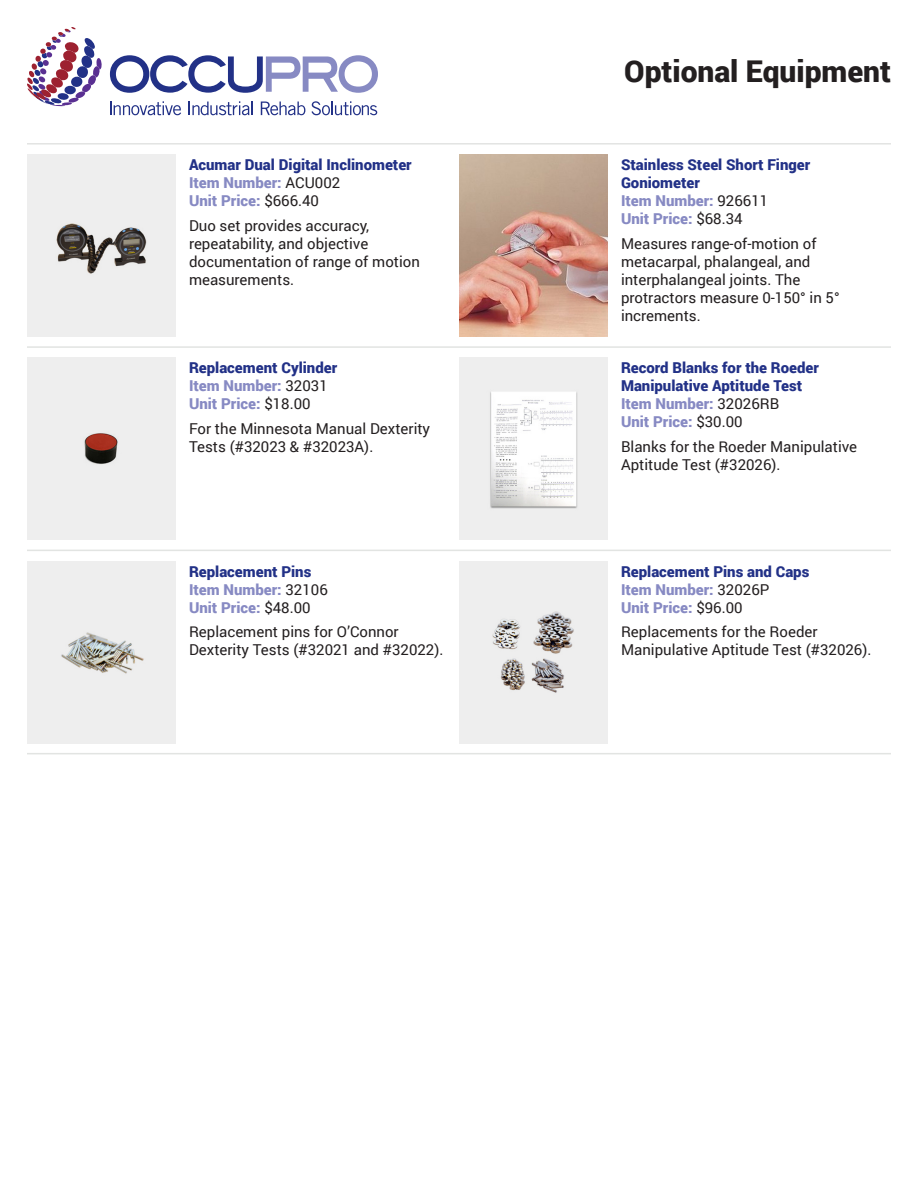
<style>
.page{position:relative;width:918px;height:1188px;background:#fff}
.page>*{position:absolute;margin:0;border:0;box-sizing:border-box;transform-origin:0 0}
.t1{font:900 30px "Roboto";color:#231f20}
.Body{font:15px/18px "Roboto";color:#231f20}
.Body-2{font:900 15px "Roboto";color:#878ac3}
.t2{font:900 15px/18px "Roboto";color:#223187}
.s1{font-weight:400;color:#231f20}
</style>
<div class="page">
<hr style="left:27px;top:753px;width:864px;height:1px;background:#e2e4e2">
<hr style="left:27px;top:550px;width:864px;height:1px;background:#e2e4e2">
<hr style="left:27px;top:346px;width:864px;height:2px;background:#e2e4e2">
<hr style="left:27px;top:143px;width:864px;height:2px;background:#e2e4e2">
<svg style="left:110px;top:101px;width:71px;height:14px"></svg>
<svg style="left:188px;top:101px;width:65px;height:14px"></svg>
<svg style="left:261px;top:102px;width:44px;height:13px"></svg>
<svg style="left:311px;top:101px;width:66px;height:14px"></svg>
<svg style="left:110px;top:55px;width:268px;height:38px"></svg>
<svg style="left:27px;top:27px;width:75px;height:80px"></svg>
<img style="left:459px;top:561px;width:149px;height:182px">
<img style="left:27px;top:561px;width:149px;height:182px">
<img style="left:459px;top:358px;width:149px;height:182px">
<div style="left:27px;top:358px;width:149px;height:182px;background:#eee"></div>
<img style="left:459px;top:154px;width:149px;height:182px">
<img style="left:27px;top:154px;width:149px;height:182px">
<p class="t2" style="left:189px;top:155px;width:224px">Acumar Dual Digital Inclinometer</p>
<p class="Body-2" style="left:189px;top:172px;width:153px">Item Number: <span class="s1">ACU002</span></p>
<p class="Body-2" style="left:189px;top:190px;width:132px">Unit Price: <span class="s1">$666.40</span></p>
<p class="Body" style="left:189px;top:216px;width:232px">Duo set provides accuracy, repeatability, and objective documentation of range of motion measurements.</p>
<p class="t2" style="left:189px;top:359px;width:150px">Replacement Cylinder</p>
<p class="Body-2" style="left:189px;top:376px;width:140px">Item Number: <span class="s1">32031</span></p>
<p class="Body-2" style="left:189px;top:394px;width:123px">Unit Price: <span class="s1">$18.00</span></p>
<p class="Body" style="left:189px;top:419px;width:243px">For the Minnesota Manual Dexterity<br>Tests (#32023 &amp; #32023A).</p>
<p class="t2" style="left:189px;top:562px;width:124px">Replacement Pins</p>
<p class="Body-2" style="left:189px;top:579px;width:140px">Item Number: <span class="s1">32106</span></p>
<p class="Body-2" style="left:189px;top:597px;width:123px">Unit Price: <span class="s1">$48.00</span></p>
<p class="Body" style="left:189px;top:623px;width:256px">Replacement pins for O’Connor<br>Dexterity Tests (#32021 and #32022).</p>
<h1 class="t1" style="left:624px;top:50px;width:268px">Optional Equipment</h1>
<p class="t2" style="left:621px;top:155px;width:191px">Stainless Steel Short Finger<br>Goniometer</p>
<p class="Body-2" style="left:621px;top:190px;width:149px">Item Number: <span class="s1">926611</span></p>
<p class="Body-2" style="left:621px;top:208px;width:123px">Unit Price: <span class="s1">$68.34</span></p>
<p class="Body" style="left:621px;top:234px;width:220px">Measures range-of-motion of metacarpal, phalangeal, and interphalangeal joints. The protractors measure 0-150° in 5° increments.</p>
<p class="t2" style="left:621px;top:359px;width:200px">Record Blanks for the Roeder<br>Manipulative Aptitude Test</p>
<p class="Body-2" style="left:621px;top:394px;width:160px">Item Number: <span class="s1">32026RB</span></p>
<p class="Body-2" style="left:621px;top:412px;width:123px">Unit Price: <span class="s1">$30.00</span></p>
<p class="Body" style="left:621px;top:437px;width:238px">Blanks for the Roeder Manipulative<br>Aptitude Test (#32026).</p>
<p class="t2" style="left:621px;top:562px;width:190px">Replacement Pins and Caps</p>
<p class="Body-2" style="left:621px;top:579px;width:150px">Item Number: <span class="s1">32026P</span></p>
<p class="Body-2" style="left:621px;top:597px;width:123px">Unit Price: <span class="s1">$96.00</span></p>
<p class="Body" style="left:621px;top:623px;width:252px">Replacements for the Roeder<br>Manipulative Aptitude Test (#32026).</p>
</div>
